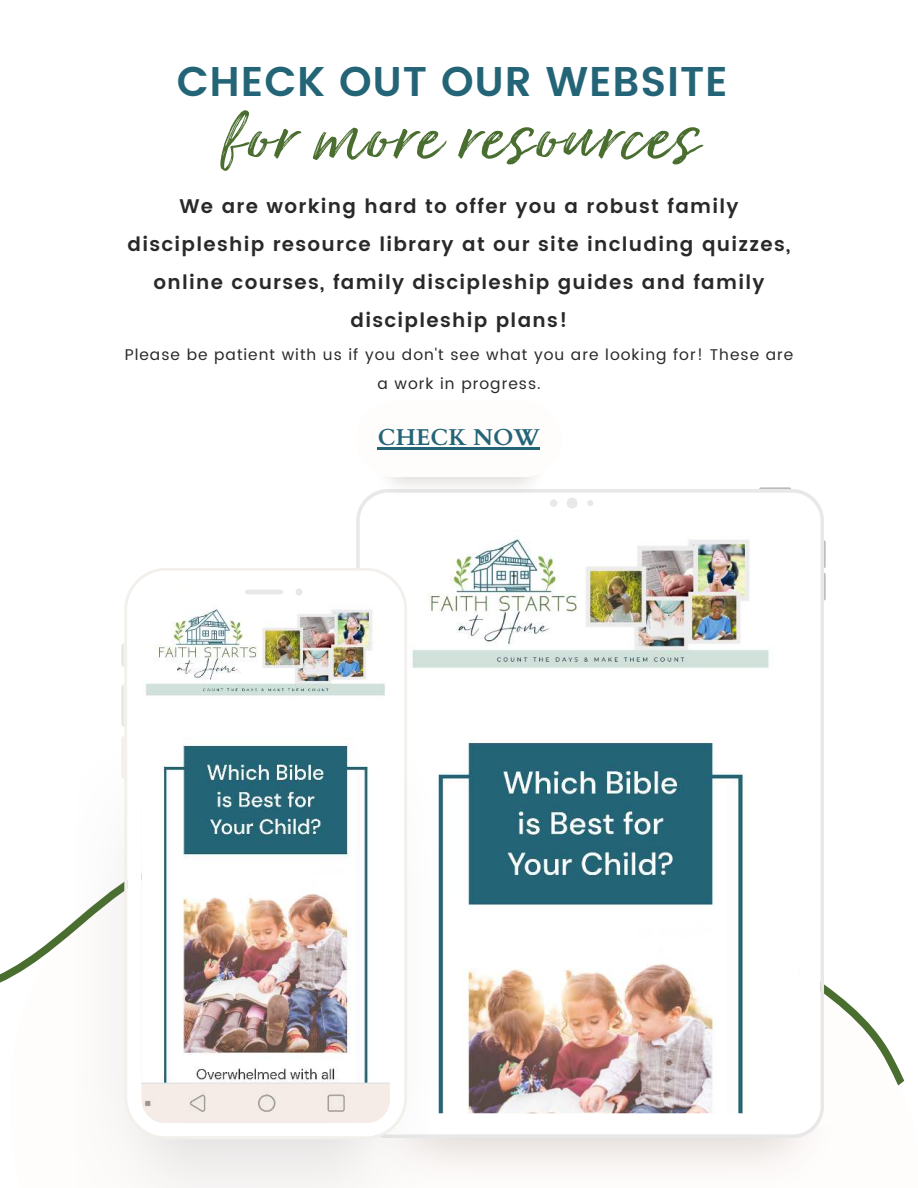
<style>
.page{position:relative;width:918px;height:1188px;background:#fff}
.page>*{position:absolute;margin:0;border:0;box-sizing:border-box;transform-origin:0 0}
.t1{font:93.15px "Just Lovely Slanted Wide";letter-spacing:.02em;color:#4a6e30}
.t2{font:600 41.55px "Poppins";letter-spacing:.02em;color:#236477}
.t3{font:700 22.95px "Cardo";color:#236477}
.t4{font:600 19.8px/38.1px "Poppins";letter-spacing:.065em;color:#292929;text-align:center}
.t5{font:15.45px/29.7px "Poppins";letter-spacing:.065em;color:#292929;text-align:center}
</style>
<div class="page">
<svg style="left:824px;top:984px;width:81px;height:102px"></svg>
<svg style="left:356px;top:489px;width:468px;height:649px"></svg>
<img style="left:382px;top:514px;width:417px;height:599px;border-radius:10px">
<div style="left:550px;top:499px;width:7px;height:8px;background:#e9e9e9;border-radius:50%"></div>
<div style="left:567px;top:498px;width:10px;height:11px;background:#e9e8e9;border-radius:50%"></div>
<svg style="left:587px;top:500px;width:6px;height:6px"></svg>
<svg style="left:824px;top:540px;width:2px;height:60px"></svg>
<svg style="left:759px;top:487px;width:32px;height:2px"></svg>
<svg style="left:0;top:920px;width:76px;height:63px"></svg>
<img style="left:76px;top:655px;width:424px;height:533px">
<svg style="left:121px;top:643px;width:3px;height:24px"></svg>
<svg style="left:121px;top:684px;width:3px;height:43px"></svg>
<svg style="left:121px;top:736px;width:3px;height:43px"></svg>
<svg style="left:407px;top:698px;width:3px;height:69px"></svg>
<img style="left:124px;top:568px;width:283px;height:571px">
<img style="left:360px;top:476px;width:203px;height:26px">
<div style="left:356px;top:401px;width:206px;height:76px;background:#fffdfc;border-radius:38px"></div>
<hr style="left:378px;top:447px;width:162px;height:2px;background:#236477">
<h2 class="t2" style="left:177px;top:51px;width:552px">CHECK OUT OUR WEBSITE</h2>
<h1 class="t1" style="left:220px;top:79px;width:480px">for more resources</h1>
<p class="t4" style="left:128px;top:187px;width:664px">We are working hard to offer you a robust family discipleship resource library at our site including quizzes, online courses, family discipleship guides and family discipleship plans!</p>
<p class="t5" style="left:125px;top:340px;width:670px">Please be patient with us if you don't see what you are looking for! These are a work in progress.</p>
<p class="t3" style="left:378px;top:419px;width:164px">CHECK NOW</p>
</div>
